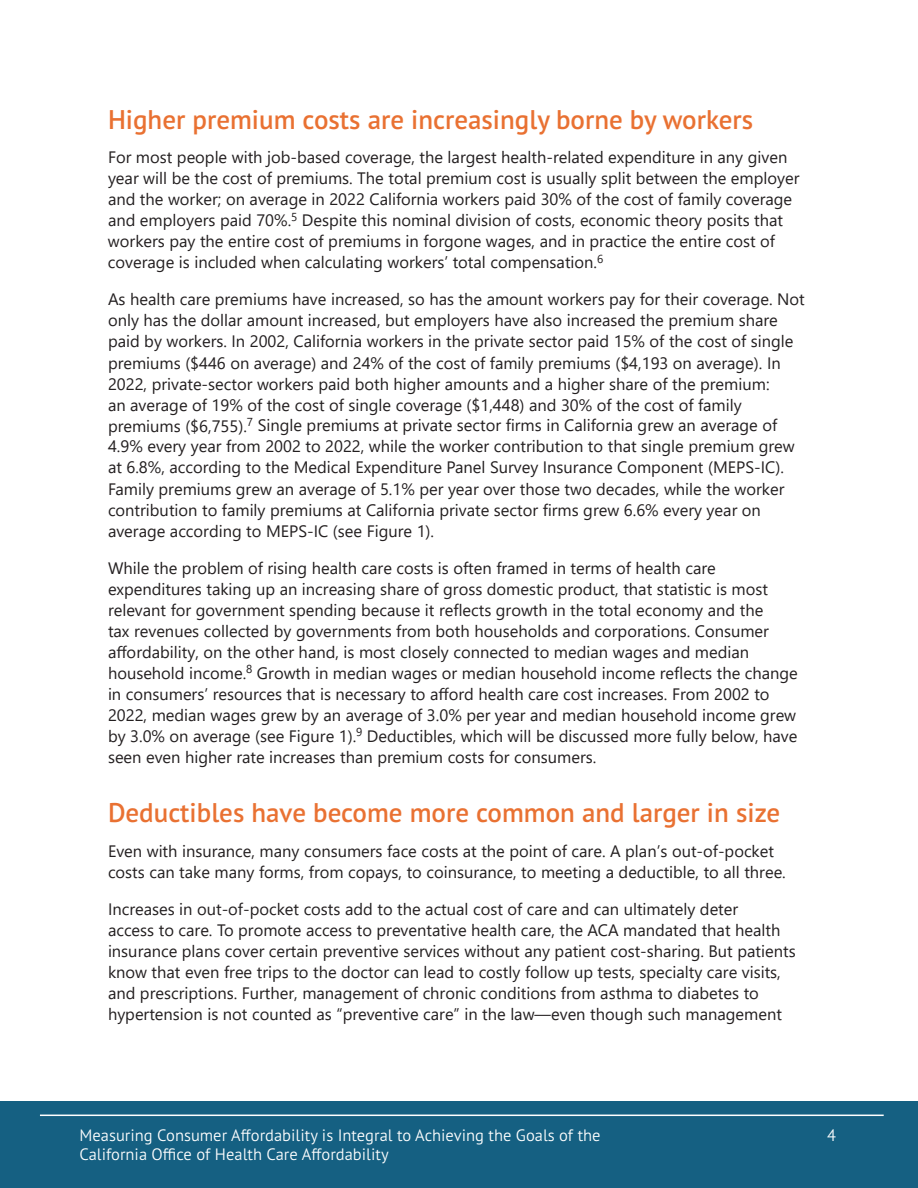
<style>
.page{position:relative;width:918px;height:1188px;background:#fff}
.page>*{position:absolute;margin:0;border:0;box-sizing:border-box;transform-origin:0 0}
.t1{font:600 27px "PT Sans Pro";color:#e97132}
.t2{font:16.5px/21px "Segoe UI";color:#231f20}
.t3{font:300 16.5px "PT Sans Pro";color:#fff}
</style>
<div class="page">
<div style="left:0;top:1102px;width:918px;height:86px;background:#156082"></div>
<hr style="left:40px;top:1115px;width:844px;height:1px;background:#fff">
<h3 class="t1" style="left:108px;top:102px;width:647px">Higher premium costs are increasingly borne by workers</h3>
<p class="t2" style="left:108px;top:145px;width:693px">For most people with job-based coverage, the largest health-related expenditure in any given year will be the cost of premiums. The total premium cost is usually split between the employer and the worker; on average in 2022 California workers paid 30% of the cost of family coverage and employers paid 70%.<sup>5</sup> Despite this nominal division of costs, economic theory posits that workers pay the entire cost of premiums in forgone wages, and in practice the entire cost of coverage is included when calculating workers’ total compensation.<sup>6</sup></p>
<p class="t2" style="left:108px;top:288px;width:698px">As health care premiums have increased, so has the amount workers pay for their coverage. Not only has the dollar amount increased, but employers have also increased the premium share paid by workers. In 2002, California workers in the private sector paid 15% of the cost of single premiums ($446 on average) and 24% of the cost of family premiums ($4,193 on average). In 2022, private-sector workers paid both higher amounts and a higher share of the premium:<br>an average of 19% of the cost of single coverage ($1,448) and 30% of the cost of family premiums ($6,755).<sup>7</sup> Single premiums at private sector firms in California grew an average of 4.9% every year from 2002 to 2022, while the worker contribution to that single premium grew at 6.8%, according to the Medical Expenditure Panel Survey Insurance Component (MEPS-IC).<br>Family premiums grew an average of 5.1% per year over those two decades, while the worker contribution to family premiums at California private sector firms grew 6.6% every year on average according to MEPS-IC (see Figure 1).</p>
<p class="t2" style="left:108px;top:556px;width:691px">While the problem of rising health care costs is often framed in terms of health care expenditures taking up an increasing share of gross domestic product, that statistic is most relevant for government spending because it reflects growth in the total economy and the<br>tax revenues collected by governments from both households and corporations. Consumer affordability, on the other hand, is most closely connected to median wages and median household income.<sup>8</sup> Growth in median wages or median household income reflects the change in consumers’ resources that is necessary to afford health care cost increases. From 2002 to 2022, median wages grew by an average of 3.0% per year and median household income grew by 3.0% on average (see Figure 1).<sup>9</sup> Deductibles, which will be discussed more fully below, have seen even higher rate increases than premium costs for consumers.</p>
<h3 class="t1" style="left:108px;top:795px;width:674px">Deductibles have become more common and larger in size</h3>
<p class="t2" style="left:108px;top:839px;width:679px">Even with insurance, many consumers face costs at the point of care. A plan’s out-of-pocket costs can take many forms, from copays, to coinsurance, to meeting a deductible, to all three.</p>
<p class="t2" style="left:108px;top:897px;width:689px">Increases in out-of-pocket costs add to the actual cost of care and can ultimately deter<br>access to care. To promote access to preventative health care, the ACA mandated that health insurance plans cover certain preventive services without any patient cost-sharing. But patients know that even free trips to the doctor can lead to costly follow up tests, specialty care visits, and prescriptions. Further, management of chronic conditions from asthma to diabetes to hypertension is not counted as “preventive care” in the law—even though such management</p>
<p class="t3" style="left:80px;top:1124px;width:523px">Measuring Consumer Affordability is Integral to Achieving the Goals of the</p>
<p class="t3" style="left:827px;top:1124px;width:10px">4</p>
<p class="t3" style="left:80px;top:1144px;width:311px">California Office of Health Care Affordability</p>
</div>
